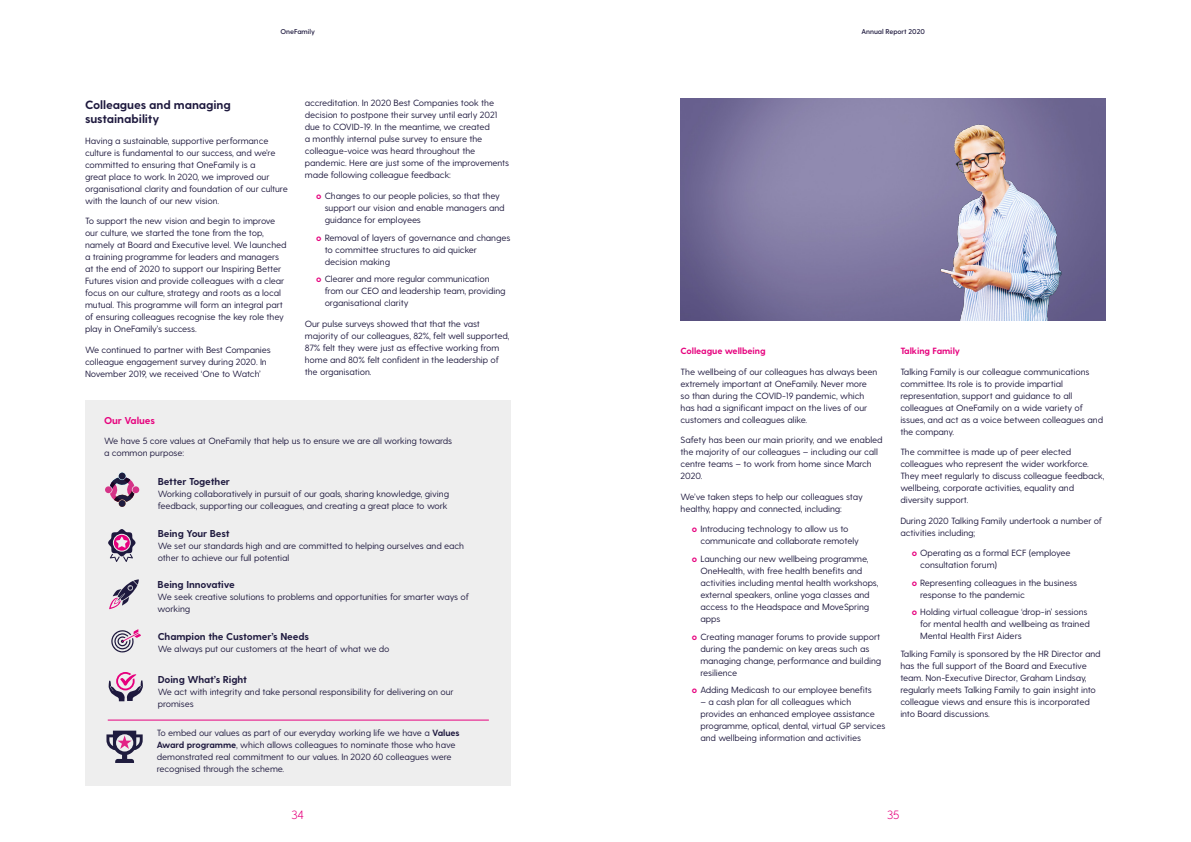
<style>
.page{position:relative;width:1191px;height:842px;background:#fff}
.page>*{position:absolute;margin:0;border:0;box-sizing:border-box;transform-origin:0 0}
.t1{font:700 12px/14.4px "Greycliff CF";letter-spacing:-.01em;color:#1e193e}
.t2{font:300 12px "Greycliff CF";color:#e6007d}
.t3{font:700 10px "Greycliff CF";letter-spacing:-.01em;color:#1e193e}
.t4{font:700 10px "Greycliff CF";letter-spacing:-.01em;color:#e6007d}
.t5{font:9px/12px "Greycliff CF";letter-spacing:-.01em;color:#1e193e}
.t6{font:700 9px "Greycliff CF";letter-spacing:-.01em;color:#e6007d}
.t7{font:600 7px "Greycliff CF";letter-spacing:-.01em;color:#1e193e}
.s1{font-weight:700;color:#e6007d}
.s2{font-weight:700}
</style>
<div class="page">
<div style="left:85px;top:400px;width:425px;height:385px;background:#eee"></div>
<div style="left:119px;top:473px;width:7px;height:6px;background:#1f1c3e;border-radius:50%"></div>
<div style="left:119px;top:500px;width:7px;height:7px;background:#1f1c3e;border-radius:50%"></div>
<div style="left:132px;top:486px;width:7px;height:7px;background:#d53387;border-radius:50%"></div>
<div style="left:105px;top:486px;width:7px;height:7px;background:#d53387;border-radius:50%"></div>
<svg style="left:110px;top:478px;width:24px;height:24px"></svg>
<svg style="left:109px;top:579px;width:30px;height:30px"></svg>
<svg style="left:108px;top:529px;width:27px;height:33px"></svg>
<svg style="left:111px;top:629px;width:30px;height:24px"></svg>
<svg style="left:109px;top:672px;width:34px;height:29px"></svg>
<hr style="left:108px;top:720px;width:381px;height:1px;background:#e6007d">
<svg style="left:106px;top:731px;width:37px;height:32px"></svg>
<img style="left:680px;top:99px;width:426px;height:221px">
<img style="left:913px;top:112px;width:168px;height:208px">
<p class="t7" style="left:280px;top:27px;width:36px">OneFamily</p>
<p class="t7" style="left:861px;top:27px;width:65px">Annual Report 2020</p>
<p class="t5" style="left:305px;top:97px;width:206px">accreditation. In 2020 Best Companies took the decision to postpone their survey until early 2021 due to COVID-19. In the meantime, we created<br>a monthly internal pulse survey to ensure the colleague-voice was heard throughout the pandemic. Here are just some of the improvements made following colleague feedback:</p>
<p class="t5" style="left:325px;top:190px;width:181px;text-indent:-9px"><span class="s1">о</span> Changes to our people policies, so that they support our vision and enable managers and guidance for employees</p>
<p class="t5" style="left:325px;top:232px;width:187px;text-indent:-9px"><span class="s1">о</span> Removal of layers of governance and changes to committee structures to aid quicker decision making</p>
<p class="t5" style="left:325px;top:273px;width:182px;text-indent:-9px"><span class="s1">о</span> Clearer and more regular communication from our CEO and leadership team, providing organisational clarity</p>
<p class="t5" style="left:305px;top:318px;width:206px">Our pulse surveys showed that that the vast majority of our colleagues, 82%, felt well supported, 87% felt they were just as effective working from home and 80% felt confident in the leadership of the organisation.</p>
<h1 class="t1" style="left:85px;top:98px;width:147px">Colleagues and managing sustainability</h1>
<p class="t5" style="left:85px;top:135px;width:204px">Having a sustainable, supportive performance culture is fundamental to our success, and we’re committed to ensuring that OneFamily is a<br>great place to work. In 2020, we improved our organisational clarity and foundation of our culture with the launch of our new vision.</p>
<p class="t5" style="left:85px;top:215px;width:203px">To support the new vision and begin to improve our culture, we started the tone from the top, namely at Board and Executive level. We launched a training programme for leaders and managers at the end of 2020 to support our Inspiring Better Futures vision and provide colleagues with a clear focus on our culture, strategy and roots as a local mutual. This programme will form an integral part of ensuring colleagues recognise the key role they play in OneFamily’s success.</p>
<p class="t5" style="left:85px;top:344px;width:187px">We continued to partner with Best Companies colleague engagement survey during 2020. In<br>November 2019, we received ‘One to Watch’</p>
<p class="t4" style="left:104px;top:414px;width:52px">Our Values</p>
<p class="t5" style="left:104px;top:435px;width:349px">We have 5 core values at OneFamily that help us to ensure we are all working towards a common purpose:</p>
<p class="t3" style="left:158px;top:475px;width:74px">Better Together</p>
<p class="t5" style="left:158px;top:488px;width:293px">Working collaboratively in pursuit of our goals, sharing knowledge, giving feedback, supporting our colleagues, and creating a great place to work</p>
<p class="t3" style="left:158px;top:527px;width:73px">Being Your Best</p>
<p class="t5" style="left:158px;top:540px;width:308px">We set our standards high and are committed to helping ourselves and each other to achieve our full potential</p>
<p class="t3" style="left:158px;top:579px;width:79px">Being Innovative</p>
<p class="t5" style="left:158px;top:591px;width:313px">We seek creative solutions to problems and opportunities for smarter ways of working</p>
<p class="t3" style="left:158px;top:630px;width:153px">Champion the Customer’s Needs</p>
<p class="t5" style="left:158px;top:643px;width:233px">We always put our customers at the heart of what we do</p>
<p class="t3" style="left:158px;top:673px;width:91px">Doing What’s Right</p>
<p class="t5" style="left:158px;top:686px;width:297px">We act with integrity and take personal responsibility for delivering on our promises</p>
<p class="t5" style="left:157px;top:727px;width:304px">To embed our values as part of our everyday working life we have a <span class="s2">Values Award programme</span>, which allows colleagues to nominate those who have demonstrated real commitment to our values. In 2020 60 colleagues were recognised through the scheme.</p>
<p class="t6" style="left:680px;top:346px;width:87px">Colleague wellbeing</p>
<p class="t5" style="left:680px;top:366px;width:198px">The wellbeing of our colleagues has always been extremely important at OneFamily. Never more so than during the COVID-19 pandemic, which has had a significant impact on the lives of our customers and colleagues alike.</p>
<p class="t5" style="left:680px;top:434px;width:203px">Safety has been our main priority, and we enabled the majority of our colleagues – including our call centre teams – to work from home since March 2020.</p>
<p class="t5" style="left:680px;top:491px;width:184px">We’ve taken steps to help our colleagues stay healthy, happy and connected, including:</p>
<p class="t5" style="left:700px;top:523px;width:160px;text-indent:-9px"><span class="s1">о</span> Introducing technology to allow us to communicate and collaborate remotely</p>
<p class="t5" style="left:700px;top:553px;width:180px;text-indent:-9px"><span class="s1">о</span> Launching our new wellbeing programme, OneHealth, with free health benefits and activities including mental health workshops, external speakers, online yoga classes and access to the Headspace and MoveSpring apps</p>
<p class="t5" style="left:700px;top:630px;width:182px;text-indent:-9px"><span class="s1">о</span> Creating manager forums to provide support during the pandemic on key areas such as managing change, performance and building resilience</p>
<p class="t5" style="left:692px;top:684px;width:181px"><span class="s1">о</span> Adding Medicash to our employee benefits</p>
<p class="t5" style="left:700px;top:696px;width:187px">– a cash plan for all colleagues which provides an enhanced employee assistance programme, optical, dental, virtual GP services and wellbeing information and activities</p>
<p class="t6" style="left:900px;top:346px;width:61px">Talking Family</p>
<p class="t5" style="left:900px;top:366px;width:204px">Talking Family is our colleague communications committee. Its role is to provide impartial representation, support and guidance to all colleagues at OneFamily on a wide variety of issues, and act as a voice between colleagues and the company.</p>
<p class="t5" style="left:900px;top:446px;width:206px">The committee is made up of peer elected colleagues who represent the wider workforce.<br>They meet regularly to discuss colleague feedback, wellbeing, corporate activities, equality and diversity support.</p>
<p class="t5" style="left:900px;top:515px;width:203px">During 2020 Talking Family undertook a number of activities including;</p>
<p class="t5" style="left:920px;top:547px;width:152px;text-indent:-9px"><span class="s1">о</span> Operating as a formal ECF (employee consultation forum)</p>
<p class="t5" style="left:920px;top:577px;width:159px;text-indent:-9px"><span class="s1">о</span> Representing colleagues in the business response to the pandemic</p>
<p class="t5" style="left:920px;top:606px;width:171px;text-indent:-9px"><span class="s1">о</span> Holding virtual colleague ‘drop-in’ sessions for mental health and wellbeing as trained<br>Mental Health First Aiders</p>
<p class="t5" style="left:900px;top:648px;width:202px">Talking Family is sponsored by the HR Director and has the full support of the Board and Executive team. Non-Executive Director, Graham Lindsay, regularly meets Talking Family to gain insight into colleague views and ensure this is incorporated into Board discussions.</p>
<h1 class="t2" style="left:291px;top:807px;width:14px">34</h1>
<h1 class="t2" style="left:887px;top:807px;width:14px">35</h1>
</div>
